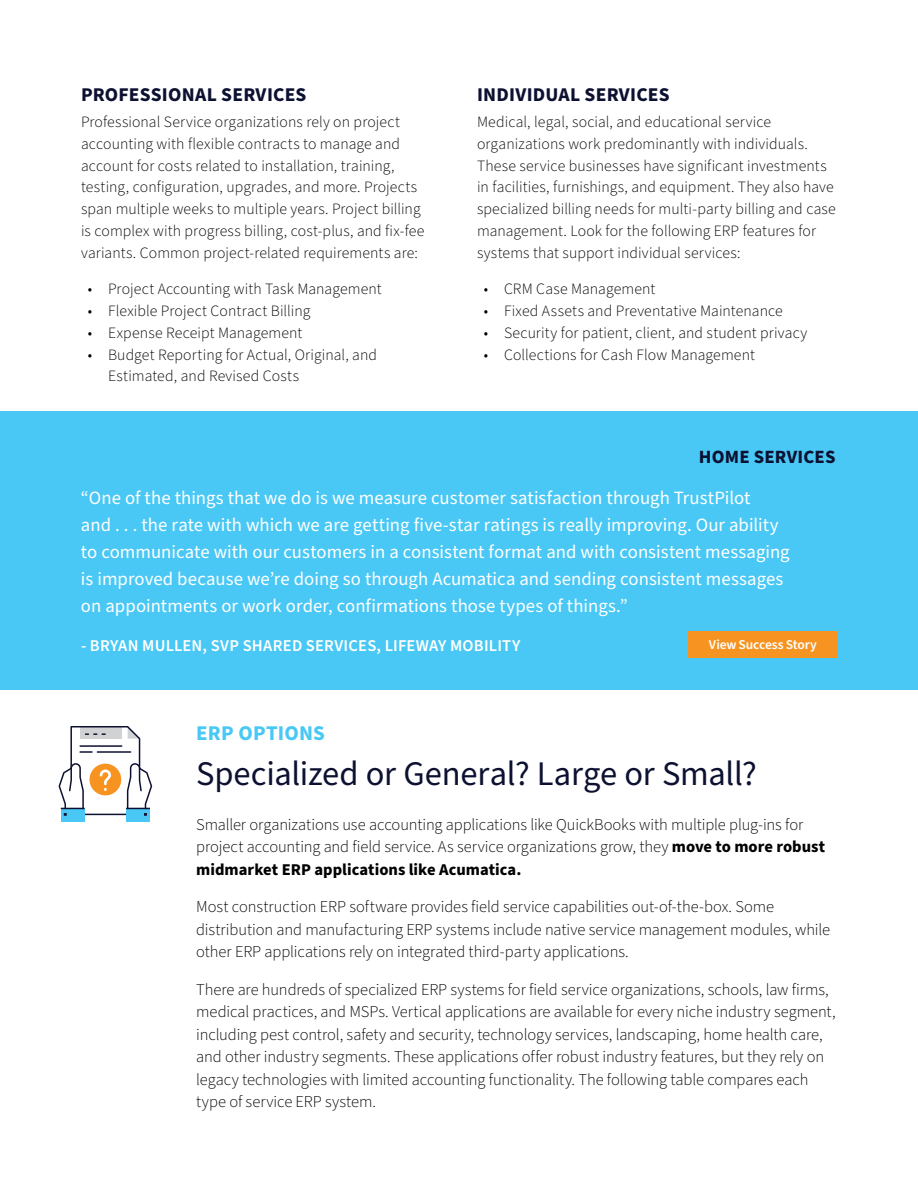
<style>
.page{position:relative;width:918px;height:1188px;background:#fff}
.page>*{position:absolute;margin:0;border:0;box-sizing:border-box;transform-origin:0 0}
.t1{font:34.5px "Source Sans Pro";letter-spacing:-.005em;color:#0d1131}
.t2{font:700 21px "Source Sans Pro";letter-spacing:.01em;color:#49c8f5}
.t3{font:700 19.5px "Source Sans Pro";letter-spacing:.01em;color:#0d1131}
.t4{font:18.75px/27px "Source Sans Pro";color:#fff}
.t5{font:700 18.75px "Source Sans Pro";letter-spacing:.01em;color:#0d1131}
.t6{font:300 16.5px/22.5px "Source Sans Pro";letter-spacing:-.005em;color:#000}
.t7{font:600 16.5px "Source Sans Pro";letter-spacing:.01em;color:#fff}
.t8{font:300 15.75px/21.8px "Source Sans Pro";letter-spacing:.005em;color:#000}
.t9{font:600 13.5px "Source Sans Pro";letter-spacing:-.01em;color:#fff}
.s1{font-weight:700}
</style>
<div class="page">
<div style="left:0;top:411px;width:918px;height:279px;background:#49c8f5"></div>
<div style="left:689px;top:631px;width:148px;height:27px;background:#f79421"></div>
<div style="left:61px;top:808px;width:24px;height:14px;background:#49c8f5"></div>
<div style="left:126px;top:808px;width:24px;height:14px;background:#49c8f5"></div>
<svg style="left:59px;top:726px;width:93px;height:90px"></svg>
<p class="t3" style="left:81px;top:81px;width:227px">PROFESSIONAL SERVICES</p>
<p class="t8" style="left:81px;top:112px;width:345px">Professional Service organizations rely on project accounting with flexible contracts to manage and account for costs related to installation, training, testing, configuration, upgrades, and more. Projects span multiple weeks to multiple years. Project billing is complex with progress billing, cost-plus, and fix-fee variants. Common project-related requirements are:</p>
<p class="t8" style="left:88px;top:279px;width:295px">• Project Accounting with Task Management</p>
<p class="t8" style="left:88px;top:301px;width:224px">• Flexible Project Contract Billing</p>
<p class="t8" style="left:88px;top:322px;width:216px">• Expense Receipt Management</p>
<p class="t8" style="left:108px;top:344px;width:271px;text-indent:-20px">• Budget Reporting for Actual, Original, and<br>Estimated, and Revised Costs</p>
<p class="t3" style="left:477px;top:81px;width:194px">INDIVIDUAL SERVICES</p>
<p class="t8" style="left:477px;top:112px;width:360px">Medical, legal, social, and educational service organizations work predominantly with individuals.<br>These service businesses have significant investments in facilities, furnishings, and equipment. They also have specialized billing needs for multi-party billing and case management. Look for the following ERP features for systems that support individual services:</p>
<p class="t8" style="left:484px;top:279px;width:173px">• CRM Case Management</p>
<p class="t8" style="left:484px;top:301px;width:301px">• Fixed Assets and Preventative Maintenance</p>
<p class="t8" style="left:484px;top:322px;width:325px">• Security for patient, client, and student privacy</p>
<p class="t8" style="left:484px;top:344px;width:273px">• Collections for Cash Flow Management</p>
<p class="t5" style="left:699px;top:444px;width:138px">HOME SERVICES</p>
<p class="t4" style="left:81px;top:484px;width:710px">“One of the things that we do is we measure customer satisfaction through TrustPilot<br>and . . . the rate with which we are getting five-star ratings is really improving. Our ability to communicate with our customers in a consistent format and with consistent messaging is improved because we’re doing so through Acumatica and sending consistent messages on appointments or work order, confirmations those types of things.”</p>
<p class="t7" style="left:81px;top:634px;width:441px">- BRYAN MULLEN, SVP SHARED SERVICES, LIFEWAY MOBILITY</p>
<p class="t9" style="left:709px;top:635px;width:109px">View Success Story</p>
<h2 class="t2" style="left:196px;top:718px;width:130px">ERP OPTIONS</h2>
<h1 class="t1" style="left:196px;top:750px;width:562px">Specialized or General? Large or Small?</h1>
<p class="t6" style="left:196px;top:813px;width:631px">Smaller organizations use accounting applications like QuickBooks with multiple plug-ins for project accounting and field service. As service organizations grow, they <span class="s1">move to more robust midmarket ERP applications like Acumatica.</span></p>
<p class="t6" style="left:196px;top:896px;width:635px">Most construction ERP software provides field service capabilities out-of-the-box. Some distribution and manufacturing ERP systems include native service management modules, while other ERP applications rely on integrated third-party applications.</p>
<p class="t6" style="left:196px;top:978px;width:641px">There are hundreds of specialized ERP systems for field service organizations, schools, law firms, medical practices, and MSPs. Vertical applications are available for every niche industry segment, including pest control, safety and security, technology services, landscaping, home health care, and other industry segments. These applications offer robust industry features, but they rely on legacy technologies with limited accounting functionality. The following table compares each type of service ERP system.</p>
</div>
